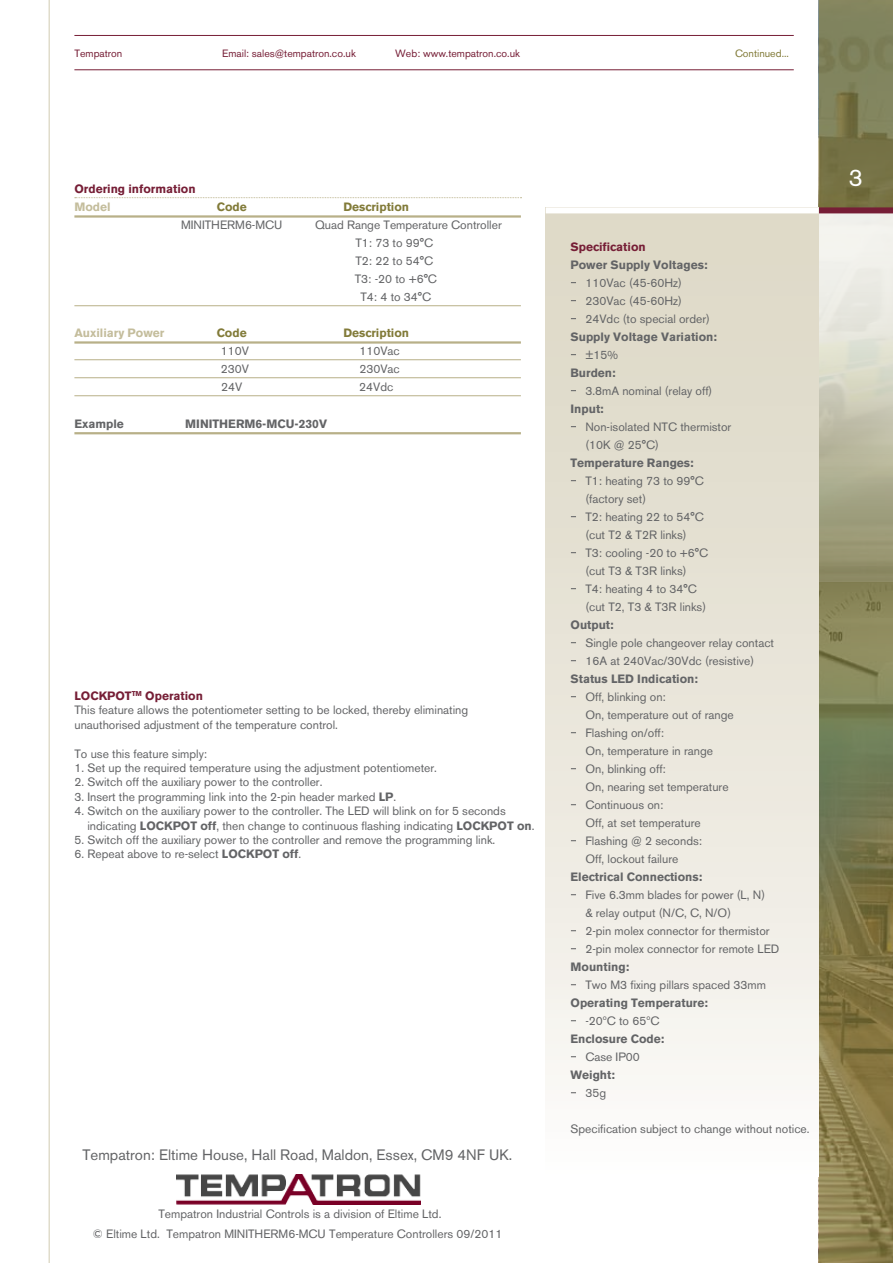
<style>
.page{position:relative;width:893px;height:1263px;background:#fff}
.page>*{position:absolute;margin:0;border:0;box-sizing:border-box;transform-origin:0 0}
.t1{font:15px "Akzidenz Grotesk BE";color:#636466}
.t2{font:12px/18px "Akzidenz Grotesk BE";color:#636466}
.t3{font:700 12px "Akzidenz Grotesk BE";color:#636466}
.t4{font:700 12px "Akzidenz Grotesk BE";color:#761e36}
.t5{font:700 12px "Akzidenz Grotesk BE";color:#827b39}
.t6{font:700 12px "Akzidenz Grotesk BE";color:#c4bd9c}
.t7{font:10.5px "Akzidenz Grotesk BE";color:#761e36}
.t8{font:10.5px "Akzidenz Grotesk BE";color:#827b39}
.s1{font-weight:700;color:#761e36}
.s2{font-weight:700}
</style>
<div class="page">
<svg style="left:819px;top:0;width:74px;height:1263px;background:#7f7b4e"></svg>
<img style="left:819px;top:213px;width:74px;height:369px">
<div style="left:819px;top:207px;width:74px;height:6px;background:#761e36"></div>
<hr style="left:49px;top:0;width:1px;height:1263px;background:#d1cbb1">
<hr style="left:74px;top:69px;width:720px;height:1px;background:#761e36">
<hr style="left:74px;top:35px;width:720px;height:1px;background:#761e36">
<div style="left:546px;top:208px;width:273px;height:969px;background:linear-gradient(to bottom,#dad5c2,#fbf9f7)"></div>
<svg style="left:75px;top:197px;width:446px;height:1px"></svg>
<hr style="left:74px;top:215px;width:447px;height:3px;background:#b8b088">
<hr style="left:74px;top:305px;width:447px;height:1px;background:#b8b088">
<hr style="left:74px;top:341px;width:447px;height:3px;background:#b8b088">
<hr style="left:74px;top:359px;width:447px;height:1px;background:#b8b088">
<hr style="left:74px;top:377px;width:447px;height:1px;background:#b8b088">
<hr style="left:74px;top:395px;width:447px;height:1px;background:#b8b088">
<hr style="left:74px;top:432px;width:447px;height:2px;background:#b8b088">
<div style="left:546px;top:207px;width:272px;height:6px;background:#fff"></div>
<img style="left:176px;top:1174px;width:244px;height:30px">
<p class="t7" style="left:74px;top:47px;width:49px">Tempatron</p>
<p class="t7" style="left:222px;top:47px;width:135px">Email: sales@tempatron.co.uk</p>
<p class="t7" style="left:395px;top:47px;width:126px">Web: www.tempatron.co.uk</p>
<p class="t8" style="left:735px;top:47px;width:55px">Continued...</p>
<p class="t4" style="left:74px;top:182px;width:123px">Ordering information</p>
<p class="t6" style="left:74px;top:200px;width:38px">Model</p>
<p class="t5" style="left:217px;top:200px;width:31px">Code</p>
<p class="t5" style="left:343px;top:200px;width:67px">Description</p>
<p class="t2" style="left:181px;top:216px;width:103px">MINITHERM6-MCU</p>
<p class="t2" style="left:315px;top:216px;width:188px">Quad Range Temperature Controller</p>
<p class="t2" style="left:355px;top:234px;width:79px">T1: 73 to 99°C</p>
<p class="t2" style="left:355px;top:252px;width:79px">T2: 22 to 54°C</p>
<p class="t2" style="left:355px;top:270px;width:84px">T3: -20 to +6°C</p>
<p class="t2" style="left:360px;top:288px;width:72px">T4: 4 to 34°C</p>
<p class="t6" style="left:74px;top:326px;width:92px">Auxiliary Power</p>
<p class="t5" style="left:217px;top:326px;width:31px">Code</p>
<p class="t5" style="left:343px;top:326px;width:67px">Description</p>
<p class="t2" style="left:221px;top:342px;width:30px">110V</p>
<p class="t2" style="left:359px;top:342px;width:42px">110Vac</p>
<p class="t2" style="left:221px;top:360px;width:30px">230V</p>
<p class="t2" style="left:359px;top:360px;width:42px">230Vac</p>
<p class="t2" style="left:228px;top:378px;width:16px">4V</p>
<p class="t2" style="left:359px;top:378px;width:36px">24Vdc</p>
<p class="t3" style="left:74px;top:417px;width:51px">Example</p>
<p class="t3" style="left:185px;top:417px;width:143px">MINITHERM6-MCU-230V</p>
<p class="t2" style="left:74px;top:688px;width:395px;line-height:14.4px"><span class="s1">LOCKPOT</span><sup>TM</sup> <span class="s1">Operation<br></span>This feature allows the potentiometer setting to be locked, thereby eliminating unauthorised adjustment of the temperature control.</p>
<p class="t2" style="left:74px;top:744px;width:134px">To use this feature simply:</p>
<p class="t2" style="left:74px;top:759px;width:364px">1. Set up the required temperature using the adjustment potentiometer.</p>
<p class="t2" style="left:74px;top:773px;width:250px">2. Switch off the auxiliary power to the controller.</p>
<p class="t2" style="left:74px;top:787px;width:323px">3. Insert the programming link into the 2-pin header marked <span class="s2">LP</span>.</p>
<p class="t2" style="left:87px;top:804px;width:449px;line-height:14.4px;text-indent:-13px">4. Switch on the auxiliary power to the controller. The LED will blink on for 5 seconds indicating <span class="s2">LOCKPOT off</span>, then change to continuous flashing indicating <span class="s2">LOCKPOT on</span>.</p>
<p class="t2" style="left:74px;top:831px;width:422px">5. Switch off the auxiliary power to the controller and remove the programming link.</p>
<p class="t2" style="left:74px;top:845px;width:228px">6. Repeat above to re-select <span class="s2">LOCKPOT off</span>.</p>
<p class="t1" style="left:82px;top:1146px;width:431px">Tempatron: Eltime House, Hall Road, Maldon, Essex, CM9 4NF UK.</p>
<p class="t2" style="left:158px;top:1204px;width:285px">Tempatron Industrial Controls is a division of Eltime Ltd.</p>
<p class="t2" style="left:93px;top:1225px;width:411px">© Eltime Ltd. Tempatron MINITHERM6-MCU Temperature Controllers 09/2011</p>
<p class="t4" style="left:570px;top:239px;width:77px">Specification</p>
<p class="t3" style="left:570px;top:257px;width:139px">Power Supply Voltages:</p>
<p class="t2" style="left:570px;top:273px;width:141px;text-indent:15px">110Vac (45-60Hz)<br>230Vac (45-60Hz)<br>24Vdc (to special order)</p>
<p class="t3" style="left:570px;top:329px;width:148px">Supply Voltage Variation:</p>
<p class="t2" style="left:585px;top:345px;width:34px">±15%</p>
<p class="t3" style="left:570px;top:365px;width:47px">Burden:</p>
<p class="t2" style="left:585px;top:381px;width:129px">3.8mA nominal (relay off)</p>
<p class="t3" style="left:570px;top:401px;width:35px">Input:</p>
<p class="t2" style="left:585px;top:417px;width:148px">Non-isolated NTC thermistor (10K @ 25°C)</p>
<p class="t3" style="left:570px;top:455px;width:125px">Temperature Ranges:</p>
<p class="t2" style="left:585px;top:471px;width:124px">T1: heating 73 to 99°C (factory set)<br>T2: heating 22 to 54°C (cut T2 &amp; T2R links)<br>T3: cooling -20 to +6°C (cut T3 &amp; T3R links)<br>T4: heating 4 to 34°C (cut T2, T3 &amp; T3R links)</p>
<p class="t3" style="left:570px;top:617px;width:45px">Output:</p>
<p class="t2" style="left:585px;top:633px;width:190px">Single pole changeover relay contact<br>16A at 240Vac/30Vdc (resistive)</p>
<p class="t3" style="left:570px;top:671px;width:129px">Status LED Indication:</p>
<p class="t2" style="left:585px;top:687px;width:150px">Off, blinking on:<br>On, temperature out of range<br>Flashing on/off:<br>On, temperature in range<br>On, blinking off:<br>On, nearing set temperature<br>Continuous on:<br>Off, at set temperature<br>Flashing @ 2 seconds:<br>Off, lockout failure</p>
<p class="t3" style="left:570px;top:869px;width:133px">Electrical Connections:</p>
<p class="t2" style="left:585px;top:885px;width:181px">Five 6.3mm blades for power (L, N)</p>
<p class="t2" style="left:585px;top:903px;width:147px">&amp; relay output (N/C, C, N/O)</p>
<p class="t2" style="left:570px;top:921px;width:201px">2-pin molex connector for thermistor</p>
<p class="t2" style="left:570px;top:939px;width:210px">2-pin molex connector for remote LED</p>
<p class="t3" style="left:570px;top:959px;width:60px">Mounting:</p>
<p class="t2" style="left:585px;top:975px;width:182px">Two M3 fixing pillars spaced 33mm</p>
<p class="t3" style="left:570px;top:995px;width:139px">Operating Temperature:</p>
<p class="t2" style="left:585px;top:1011px;width:75px">-20ºC to 65ºC</p>
<p class="t3" style="left:570px;top:1031px;width:95px">Enclosure Code:</p>
<p class="t2" style="left:585px;top:1047px;width:56px">Case IP00</p>
<p class="t3" style="left:570px;top:1067px;width:46px">Weight:</p>
<p class="t2" style="left:585px;top:1083px;width:22px">35g</p>
<p class="t2" style="left:571px;top:1119px;width:241px">Specification subject to change without notice.</p>
</div>
